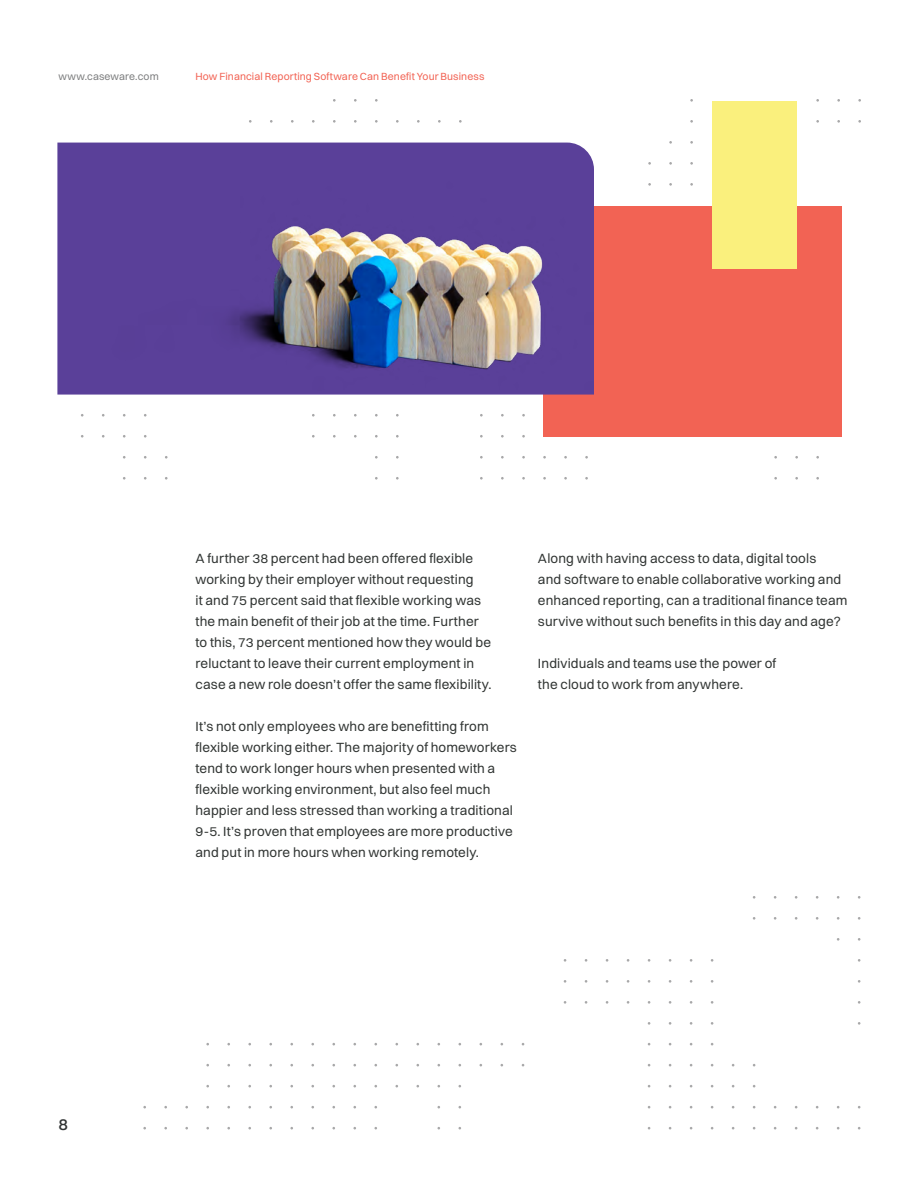
<style>
.page{position:relative;width:918px;height:1188px;background:#fff}
.page>*{position:absolute;margin:0;border:0;box-sizing:border-box;transform-origin:0 0}
.t1{font:500 16.5px "Switzer";color:#303333}
.t2{font:13.5px/21px "Switzer";letter-spacing:.01em;color:#313533}
.t3{font:10.5px "Switzer";letter-spacing:.01em;color:#f26354}
.t4{font:10.5px "Switzer";letter-spacing:.01em;color:#7d7e7f}
</style>
<div class="page">
<div style="left:543px;top:206px;width:298px;height:231px;background:#f26354"></div>
<div style="left:712px;top:101px;width:84px;height:168px;background:#faf07d"></div>
<img style="left:57px;top:143px;width:537px;height:248px">
<p class="t4" style="left:58px;top:70px;width:102px">www.caseware.com</p>
<p class="t3" style="left:196px;top:70px;width:291px">How Financial Reporting Software Can Benefit Your Business</p>
<p class="t1" style="left:59px;top:1114px;width:11px">8</p>
<p class="t2" style="left:195px;top:547px;width:298px">A further 38 percent had been offered flexible working by their employer without requesting<br>it and 75 percent said that flexible working was the main benefit of their job at the time. Further to this, 73 percent mentioned how they would be reluctant to leave their current employment in case a new role doesn’t offer the same flexibility.</p>
<p class="t2" style="left:195px;top:715px;width:323px">It’s not only employees who are benefitting from flexible working either. The majority of homeworkers tend to work longer hours when presented with a flexible working environment, but also feel much happier and less stressed than working a traditional 9-5. It’s proven that employees are more productive and put in more hours when working remotely.</p>
<p class="t2" style="left:538px;top:547px;width:311px">Along with having access to data, digital tools<br>and software to enable collaborative working and enhanced reporting, can a traditional finance team survive without such benefits in this day and age?</p>
<p class="t2" style="left:538px;top:652px;width:240px">Individuals and teams use the power of the cloud to work from anywhere.</p>
</div>
